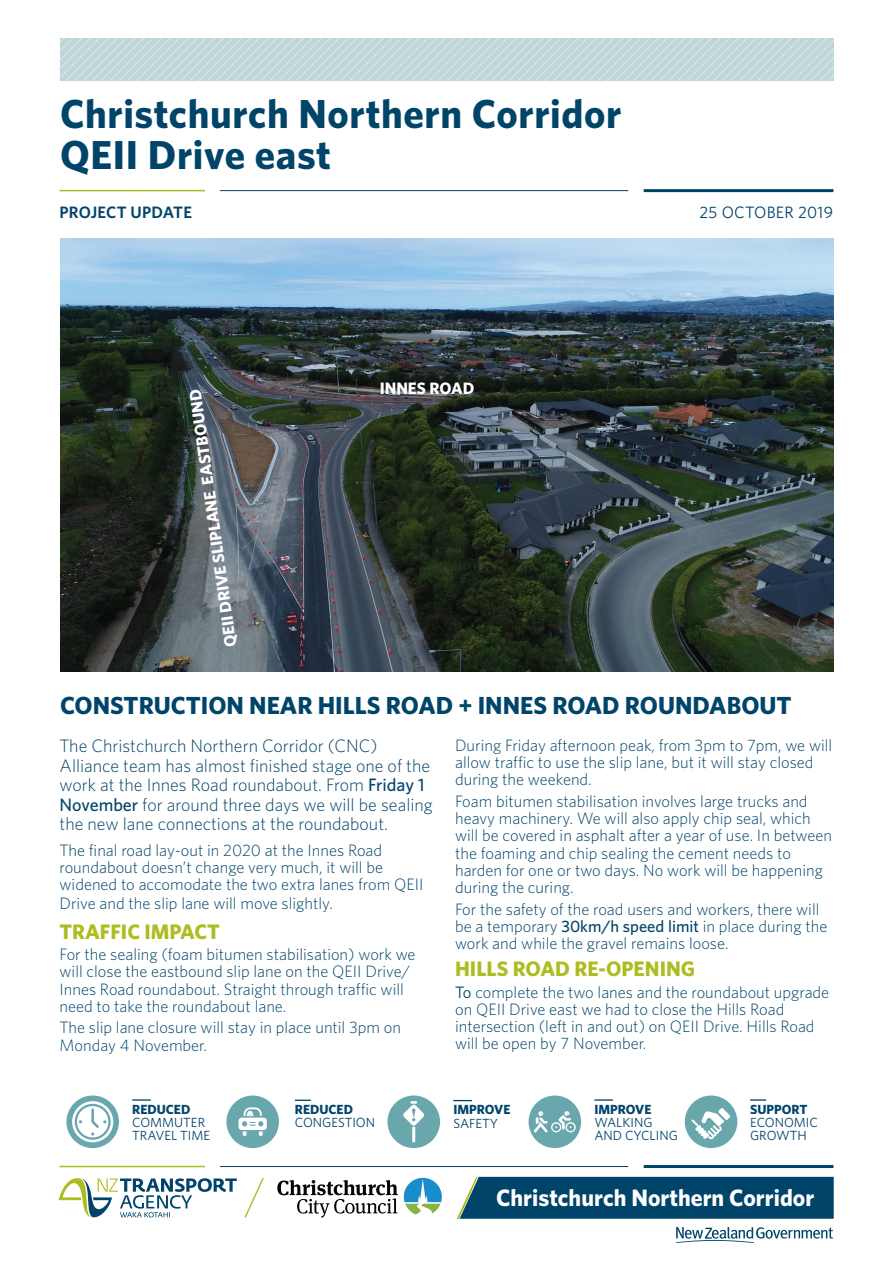
<style>
.page{position:relative;width:893px;height:1263px;background:#fff}
.page>*{position:absolute;margin:0;border:0;box-sizing:border-box;transform-origin:0 0}
.t1{font:700 40.5px/40.5px "Whitney";letter-spacing:.015em;color:#00446a}
.t2{font:700 24.75px "Whitney";color:#00446a}
.t3{font:700 23.7px "Whitney";color:#fff}
.t4{font:700 21px "Whitney";color:#aebc21}
.t5{font:300 18px/19.5px "Whitney";color:#00446a}
.t6{font:300 16.5px/17.2px "Whitney";color:#00446a}
.t7{font:700 16.5px "Whitney";color:#fff}
.t8{font:600 16.5px "Whitney";letter-spacing:.015em;color:#00446a}
.t9{font:16.5px "Whitney";letter-spacing:.015em;color:#00446a}
.t10{font:13.2px/13.2px "Whitney";color:#00446a}
.t11{font:700 13.2px "Whitney";color:#00446a}
.s1{font-weight:500}
.s2{font-weight:400}
</style>
<div class="page">
<hr style="left:644px;top:1165px;width:189px;height:3px;background:#00446a">
<hr style="left:220px;top:1166px;width:408px;height:1px;background:#00446a">
<hr style="left:60px;top:1166px;width:145px;height:1px;background:#aebc21">
<svg style="left:60px;top:38px;width:773px;height:43px;background:#c3d7da"></svg>
<hr style="left:644px;top:189px;width:189px;height:3px;background:#00446a">
<hr style="left:220px;top:190px;width:408px;height:1px;background:#00446a">
<hr style="left:60px;top:190px;width:145px;height:1px;background:#aebc21">
<svg style="left:132px;top:1099px;width:19px;height:2px"></svg>
<svg style="left:66px;top:1095px;width:53px;height:53px"></svg>
<svg style="left:72px;top:1101px;width:41px;height:41px"></svg>
<svg style="left:295px;top:1099px;width:16px;height:2px"></svg>
<div style="left:226px;top:1095px;width:53px;height:53px;background:#69a7ad;border-radius:50%"></div>
<svg style="left:239px;top:1107px;width:28px;height:29px"></svg>
<div style="left:387px;top:1095px;width:53px;height:53px;background:#69a7ad;border-radius:50%"></div>
<svg style="left:453px;top:1100px;width:19px;height:1px"></svg>
<hr style="left:412px;top:1126px;width:3px;height:16px;background:#fff;border-radius:2px">
<svg style="left:403px;top:1101px;width:22px;height:26px"></svg>
<img style="left:60px;top:238px;width:774px;height:434px">
<svg style="left:594px;top:1099px;width:19px;height:2px"></svg>
<div style="left:528px;top:1095px;width:53px;height:53px;background:#69a7ad;border-radius:50%"></div>
<svg style="left:534px;top:1111px;width:42px;height:21px"></svg>
<svg style="left:750px;top:1099px;width:16px;height:2px"></svg>
<div style="left:685px;top:1095px;width:52px;height:53px;background:#69a7ad;border-radius:50%"></div>
<svg style="left:691px;top:1108px;width:39px;height:31px"></svg>
<div style="left:457px;top:1177px;width:377px;height:42px;background:#00446a"></div>
<svg style="left:244px;top:1178px;width:20px;height:39px"></svg>
<svg style="left:59px;top:1178px;width:178px;height:40px"></svg>
<svg style="left:404px;top:1178px;width:38px;height:36px"></svg>
<svg style="left:277px;top:1180px;width:121px;height:38px"></svg>
<svg style="left:676px;top:1227px;width:157px;height:16px"></svg>
<h1 class="t1" style="left:60px;top:93px;width:563px">Christchurch Northern Corridor<br>QEII Drive east</h1>
<p class="t8" style="left:60px;top:201px;width:134px">PROJECT UPDATE</p>
<p class="t9" style="left:700px;top:201px;width:135px">25 OCTOBER 2019</p>
<p class="t7" style="left:220px;top:648px;width:261px;rotate:-98deg">QEII DRIVE SLIPLANE EASTBOUND</p>
<p class="t7" style="left:380px;top:377px;width:96px">INNES ROAD</p>
<h2 class="t2" style="left:60px;top:689px;width:733px">CONSTRUCTION NEAR HILLS ROAD + INNES ROAD ROUNDABOUT</h2>
<p class="t5" style="left:60px;top:736px;width:375px">The Christchurch Northern Corridor (CNC)<br>Alliance team has almost finished stage one of the work at the Innes Road roundabout. From <span class="s1">Friday 1<br>November</span> for around three days we will be sealing the new lane connections at the roundabout.</p>
<p class="t6" style="left:60px;top:841px;width:365px">The final road lay-out in 2020 at the Innes Road roundabout doesn’t change very much, it will be widened to accomodate the two extra lanes from QEII</p>
<p class="t6" style="left:60px;top:894px;width:275px">Drive and the slip lane will move slightly.</p>
<p class="t4" style="left:60px;top:917px;width:162px">TRAFFIC IMPACT</p>
<p class="t6" style="left:60px;top:945px;width:357px">For the sealing (foam bitumen stabilisation) work we will close the eastbound slip lane on the QEII Drive/ Innes Road roundabout. Straight through traffic will need to take the roundabout lane.</p>
<p class="t6" style="left:60px;top:1018px;width:343px">The slip lane closure will stay in place until 3pm on<br>Monday 4 November.</p>
<p class="t6" style="left:455px;top:736px;width:379px">During Friday afternoon peak, from 3pm to 7pm, we will allow traffic to use the slip lane, but it will stay closed during the weekend.</p>
<p class="t6" style="left:455px;top:792px;width:378px">Foam bitumen stabilisation involves large trucks and heavy machinery. We will also apply chip seal, which will be covered in asphalt after a year of use. In between the foaming and chip sealing the cement needs to harden for one or two days. No work will be happening during the curing.</p>
<p class="t6" style="left:455px;top:900px;width:374px">For the safety of the road users and workers, there will be a temporary <span class="s1">30km/h speed limit</span> in place during the work and while the gravel remains loose.</p>
<p class="t4" style="left:455px;top:955px;width:242px">HILLS ROAD RE-OPENING</p>
<p class="t6" style="left:455px;top:983px;width:376px"><span class="s2">To</span> complete the two lanes and the roundabout upgrade on QEII Drive east we had to close the Hills Road intersection (left in and out) on QEII Drive. Hills Road will be open by 7 November.</p>
<p class="t11" style="left:132px;top:1100px;width:60px">REDUCED</p>
<p class="t10" style="left:132px;top:1115px;width:79px">COMMUTER<br>TRAVEL TIME</p>
<p class="t11" style="left:295px;top:1100px;width:60px">REDUCED</p>
<p class="t10" style="left:295px;top:1116px;width:82px">CONGESTION</p>
<p class="t11" style="left:453px;top:1101px;width:59px">IMPROVE</p>
<p class="t10" style="left:453px;top:1116px;width:46px">SAFETY</p>
<p class="t11" style="left:594px;top:1100px;width:59px">IMPROVE</p>
<p class="t10" style="left:594px;top:1115px;width:85px">WALKING<br>AND CYCLING</p>
<p class="t11" style="left:750px;top:1100px;width:59px">SUPPORT</p>
<p class="t10" style="left:750px;top:1115px;width:69px">ECONOMIC<br>GROWTH</p>
<h3 class="t3" style="left:496px;top:1182px;width:319px">Christchurch Northern Corridor</h3>
</div>
